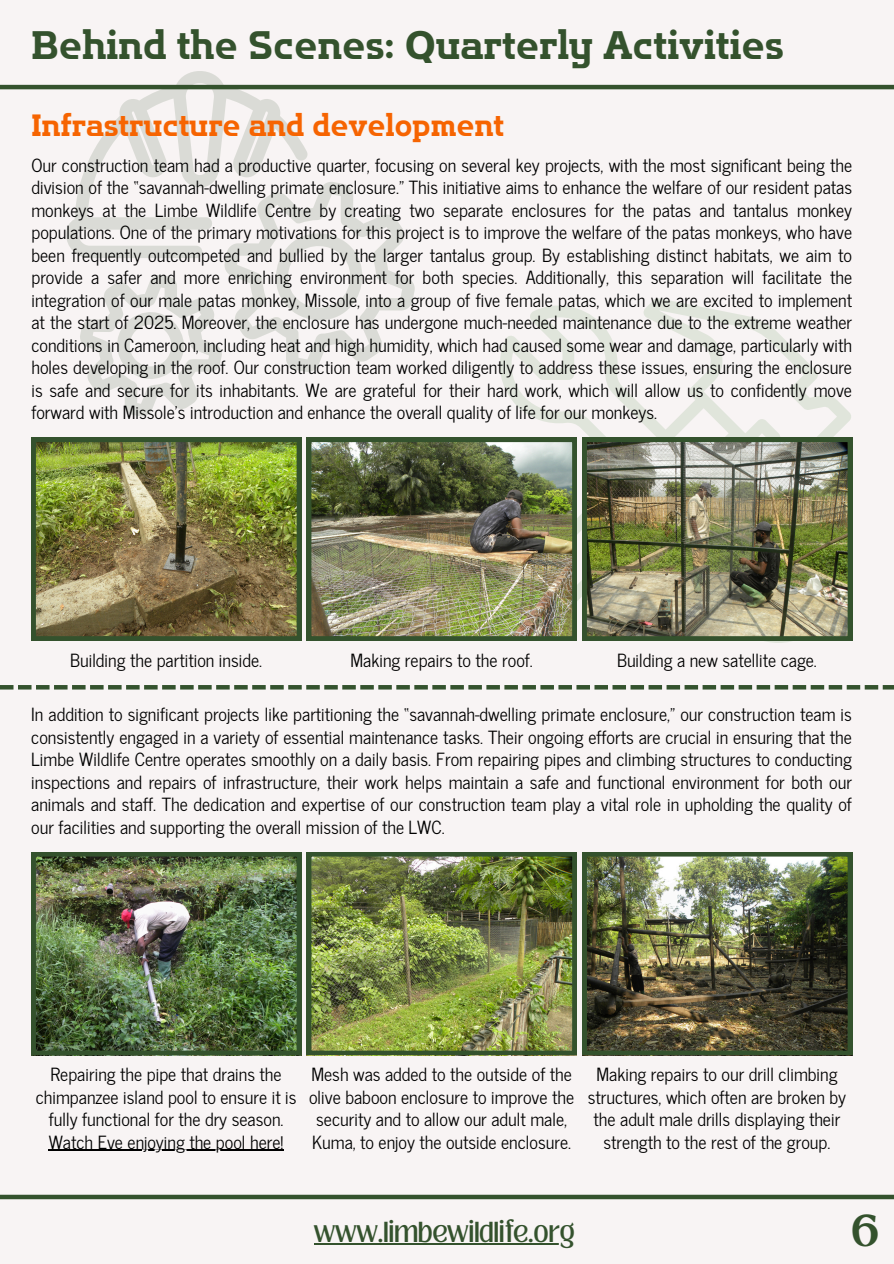
<style>
.page{position:relative;width:894px;height:1264px;background:#fff}
.page>*{position:absolute;margin:0;border:0;box-sizing:border-box;transform-origin:0 0}
.t1{font:39.75px "Flatory Slab 700";color:#34522d}
.t2{font:700 34.2px "Loubag";color:#34522d}
.t3{font:30.75px "Flatory Slab 700";color:#f66401}
.t4{font:22.2px "Loubag";color:#34522d}
.t5{font:18px/22.5px "News Cycle";color:#000;text-align:center}
</style>
<div class="page">
<div style="left:0;top:0;width:893px;height:1263px;background:#f8f4f4"></div>
<div style="left:0;top:1194px;width:893px;height:5px;background:#34522d"></div>
<svg style="left:66px;top:71px;width:241px;height:185px"></svg>
<svg style="left:80px;top:182px;width:334px;height:234px"></svg>
<hr style="left:0;top:85px;width:893px;height:4px;background:#34522d">
<svg style="left:0;top:685px;width:893px;height:4px"></svg>
<svg style="left:497px;top:298px;width:354px;height:345px"></svg>
<img style="left:307px;top:437px;width:269px;height:203px">
<img style="left:31px;top:437px;width:270px;height:203px">
<img style="left:582px;top:437px;width:269px;height:203px">
<img style="left:307px;top:852px;width:269px;height:202px">
<img style="left:31px;top:852px;width:270px;height:202px">
<img style="left:582px;top:852px;width:269px;height:202px">
<hr style="left:314px;top:1243px;width:260px;height:1px;background:#34522d">
<hr style="left:49px;top:1149px;width:235px;height:1px;background:#000">
<p class="t1" style="left:31px;top:22px;width:753px">Behind the Scenes: Quarterly Activities</p>
<p class="t3" style="left:31px;top:108px;width:474px">Infrastructure and development</p>
<p class="t5" style="left:31px;top:153px;width:822px;text-align:justify">Our construction team had a productive quarter, focusing on several key projects, with the most significant being the division of the “savannah-dwelling primate enclosure.” This initiative aims to enhance the welfare of our resident patas monkeys at the Limbe Wildlife Centre by creating two separate enclosures for the patas and tantalus monkey populations. One of the primary motivations for this project is to improve the welfare of the patas monkeys, who have been frequently outcompeted and bullied by the larger tantalus group. By establishing distinct habitats, we aim to provide a safer and more enriching environment for both species. Additionally, this separation will facilitate the integration of our male patas monkey, Missole, into a group of five female patas, which we are excited to implement at the start of 2025. Moreover, the enclosure has undergone much-needed maintenance due to the extreme weather conditions in Cameroon, including heat and high humidity, which had caused some wear and damage, particularly with holes developing in the roof. Our construction team worked diligently to address these issues, ensuring the enclosure is safe and secure for its inhabitants. We are grateful for their hard work, which will allow us to confidently move forward with Missole’s introduction and enhance the overall quality of life for our monkeys.</p>
<p class="t5" style="left:70px;top:647px;width:193px">Building the partition inside.</p>
<p class="t5" style="left:350px;top:647px;width:184px">Making repairs to the roof.</p>
<p class="t5" style="left:617px;top:647px;width:201px">Building a new satellite cage.</p>
<p class="t5" style="left:31px;top:702px;width:822px;text-align:justify">In addition to significant projects like partitioning the “savannah-dwelling primate enclosure,” our construction team is consistently engaged in a variety of essential maintenance tasks. Their ongoing efforts are crucial in ensuring that the Limbe Wildlife Centre operates smoothly on a daily basis. From repairing pipes and climbing structures to conducting inspections and repairs of infrastructure, their work helps maintain a safe and functional environment for both our animals and staff. The dedication and expertise of our construction team play a vital role in upholding the quality of our facilities and supporting the overall mission of the LWC.</p>
<p class="t5" style="left:36px;top:1062px;width:262px">Repairing the pipe that drains the chimpanzee island pool to ensure it is fully functional for the dry season.</p>
<p class="t5" style="left:49px;top:1129px;width:236px">Watch Eve enjoying the pool here!</p>
<p class="t5" style="left:309px;top:1062px;width:267px">Mesh was added to the outside of the olive baboon enclosure to improve the security and to allow our adult male, Kuma, to enjoy the outside enclosure.</p>
<p class="t5" style="left:587px;top:1062px;width:260px">Making repairs to our drill climbing structures, which often are broken by the adult male drills displaying their strength to the rest of the group.</p>
<p class="t4" style="left:314px;top:1214px;width:262px">www.limbewildlife.org</p>
<p class="t2" style="left:851px;top:1203px;width:30px">6</p>
</div>
